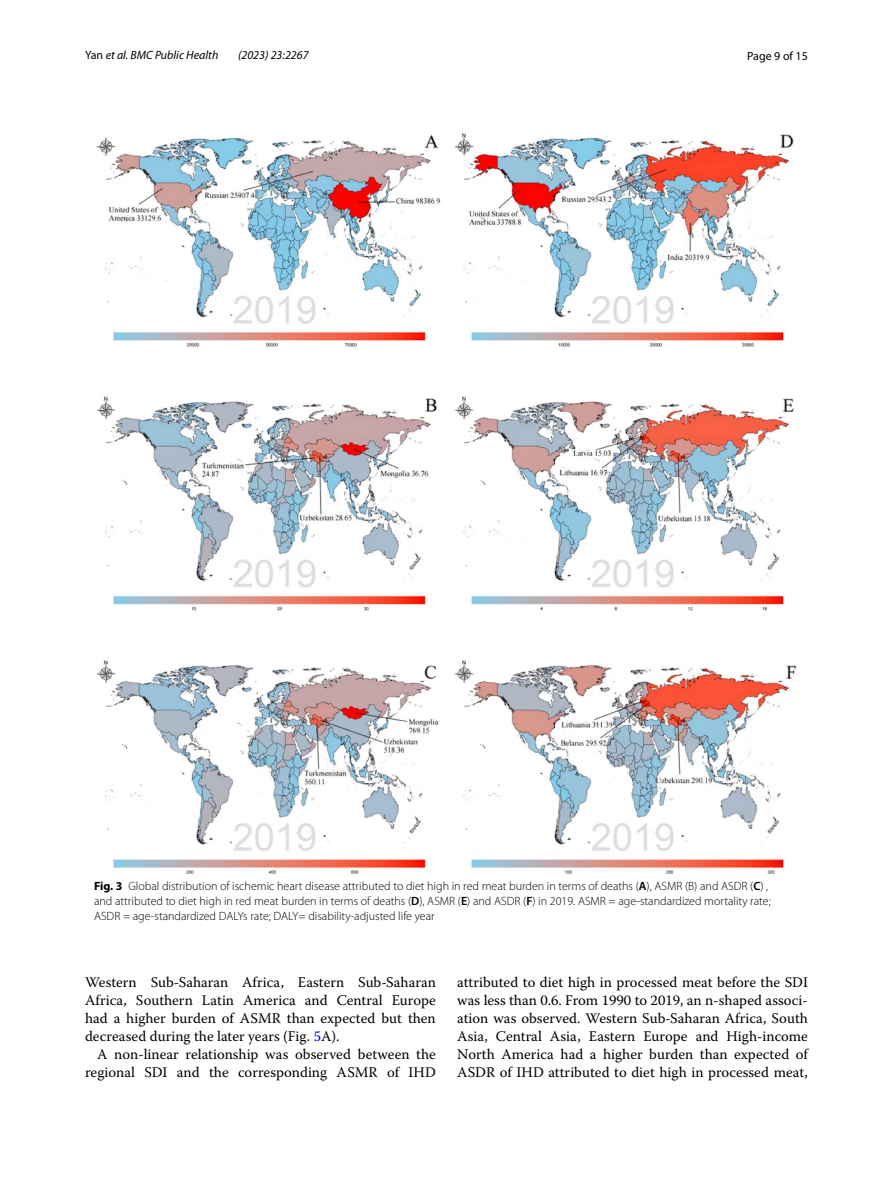
<style>
.page{position:relative;width:893px;height:1187px;background:#fff}
.page>*{position:absolute;margin:0;border:0;box-sizing:border-box;transform-origin:0 0}
.t1{font:14.7px/18px "Warnock Pro";color:#000;text-align:justify}
.t2{font:300 12px/15px "Myriad Pro";color:#000}
.t3{font:italic 12px "Myriad Pro";color:#000}
.t4{font:12px "Myriad Pro";color:#000}
.s1{font-style:normal}
.s2{font-weight:700}
.s3{font-weight:600}
.s4{color:#00f}
</style>
<div class="page">
<img style="left:96px;top:133px;width:701px;height:741px">
<p class="t3" style="left:85px;top:48px;width:135px"><span class="s1">Yan</span> et al. BMC Public Health</p>
<p class="t3" style="left:238px;top:48px;width:72px">(2023) 23:2267</p>
<p class="t4" style="left:747px;top:48px;width:62px">Page 9 of 15</p>
<p class="t2" style="left:94px;top:878px;width:678px"><span class="s2">Fig. 3</span> Global distribution of ischemic heart disease attributed to diet high in red meat burden in terms of deaths (<span class="s3">A</span>), ASMR (B) and ASDR (<span class="s3">C</span>) , and attributed to diet high in red meat burden in terms of deaths (<span class="s3">D</span>), ASMR (<span class="s3">E</span>) and ASDR (<span class="s3">F</span>) in 2019. ASMR = age-standardized mortality rate;<br>ASDR = age-standardized DALYs rate; DALY= disability-adjusted life year</p>
<p class="t1" style="left:85px;top:972px;width:352px">Western Sub-Saharan Africa, Eastern Sub-Saharan Africa, Southern Latin America and Central Europe had a higher burden of ASMR than expected but then decreased during the later years (Fig. <span class="s4">5</span>A).</p>
<p class="t1" style="left:85px;top:1044px;width:352px;text-align:right">A non-linear relationship was observed between the regional SDI and the corresponding ASMR of IHD</p>
<p class="t1" style="left:457px;top:972px;width:352px">attributed to diet high in processed meat before the SDI was less than 0.6. From 1990 to 2019, an n-shaped associ&shy;ation was observed. Western Sub-Saharan Africa, South Asia, Central Asia, Eastern Europe and High-income North America had a higher burden than expected of ASDR of IHD attributed to diet high in processed meat,</p>
</div>
